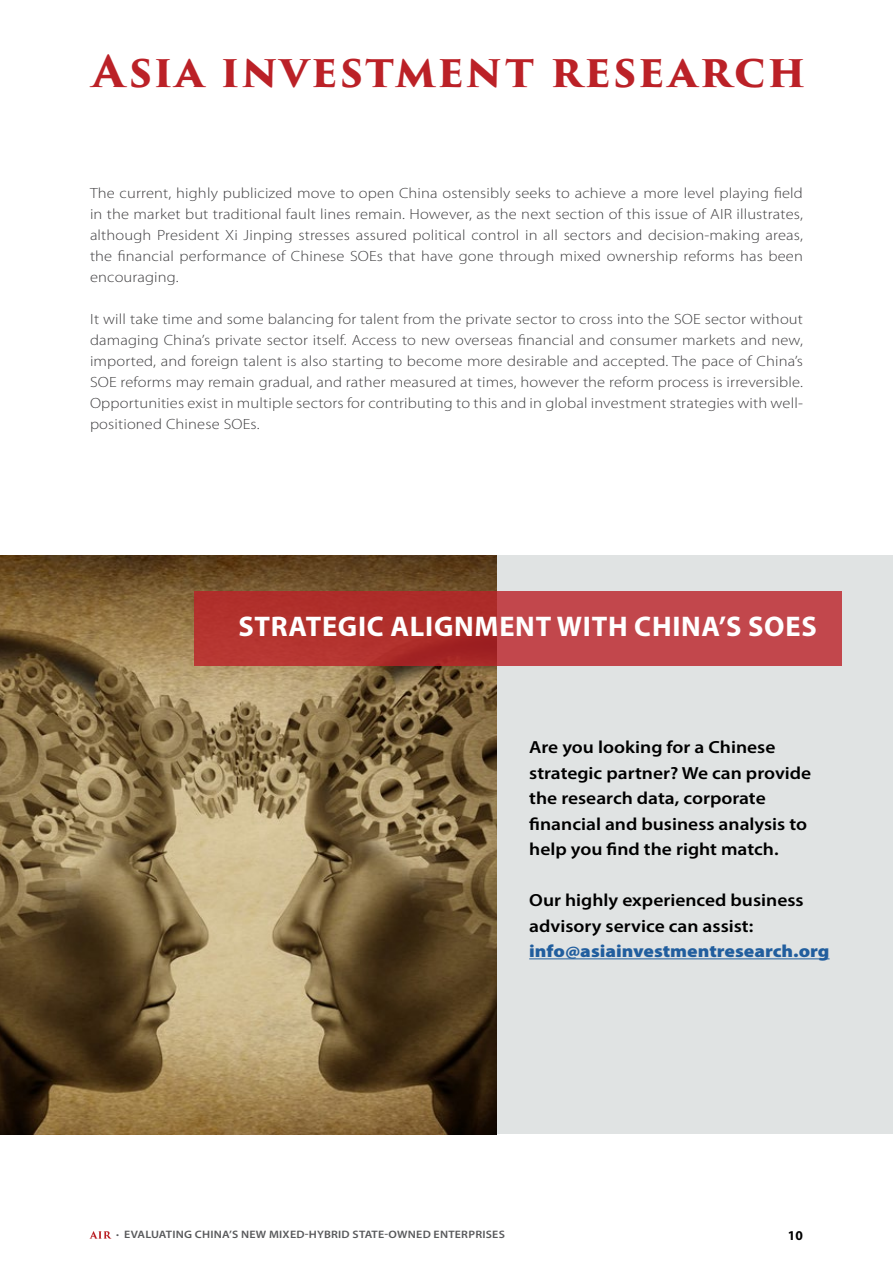
<style>
.page{position:relative;width:893px;height:1263px;background:#fff}
.page>*{position:absolute;margin:0;border:0;box-sizing:border-box;transform-origin:0 0}
.t1{font:700 42.75px "Trajan Pro 3";letter-spacing:.045em;color:#bb2127}
.t2{font:700 28.5px "Myriad Pro";letter-spacing:.025em;color:#fff}
.t3{font:600 17.55px/25.5px "Myriad Pro";color:#000;scale:1.11 1}
.t4{font:900 17.55px "Myriad Pro";color:#215e9e;scale:1.11 1}
.t5{font:300 14.85px/21px "Myriad Pro";letter-spacing:.01em;color:#414042;text-align:justify;scale:1.11 1}
.t6{font:700 13.5px "Myriad Pro";color:#000}
.t7{font:600 10.8px "Myriad Pro";letter-spacing:.02em;color:#58595b;scale:1.11 1}
.s1{font-weight:300}
</style>
<div class="page">
<svg style="left:90px;top:1231px;width:21px;height:7px"></svg>
<div style="left:0;top:556px;width:893px;height:578px;background:#e0e3e3"></div>
<img style="left:0;top:556px;width:497px;height:578px">
<hr style="left:529px;top:958px;width:301px;height:1px;background:#215e9e">
<svg style="left:194px;top:591px;width:648px;height:75px;background:#b93b3c"></svg>
<h1 class="t1" style="left:92px;top:40px;width:715px">Asia investment research</h1>
<p class="t5" style="left:90px;top:183px;width:644px">The current, highly publicized move to open China ostensibly seeks to achieve a more level playing field in the market but traditional fault lines remain. However, as the next section of this issue of AIR illustrates, although President Xi Jinping stresses assured political control in all sectors and decision-making areas, the financial performance of Chinese SOEs that have gone through mixed ownership reforms has been encouraging.</p>
<p class="t5" style="left:90px;top:309px;width:644px">It will take time and some balancing for talent from the private sector to cross into the SOE sector without damaging China’s private sector itself. Access to new overseas financial and consumer markets and new, imported, and foreign talent is also starting to become more desirable and accepted. The pace of China’s SOE reforms may remain gradual, and rather measured at times, however the reform process is irreversible.<br>Opportunities exist in multiple sectors for contributing to this and in global investment strategies with well&shy;positioned Chinese SOEs.</p>
<h2 class="t2" style="left:238px;top:608px;width:580px">STRATEGIC ALIGNMENT WITH CHINA’S SOES</h2>
<p class="t3" style="left:529px;top:734px;width:256px">Are you looking for a Chinese strategic partner? We can provide the research data, corporate financial and business analysis to help you find the right match.</p>
<p class="t3" style="left:529px;top:887px;width:249px">Our highly experienced business advisory service can assist:</p>
<p class="t4" style="left:529px;top:939px;width:272px">info@asiainvestmentresearch.org</p>
<p class="t7" style="left:116px;top:1228px;width:352px"><span class="s1">•</span> EVALUATING CHINA’S NEW MIXED-HYBRID STATE-OWNED ENTERPRISES</p>
<p class="t6" style="left:788px;top:1227px;width:16px">10</p>
</div>
